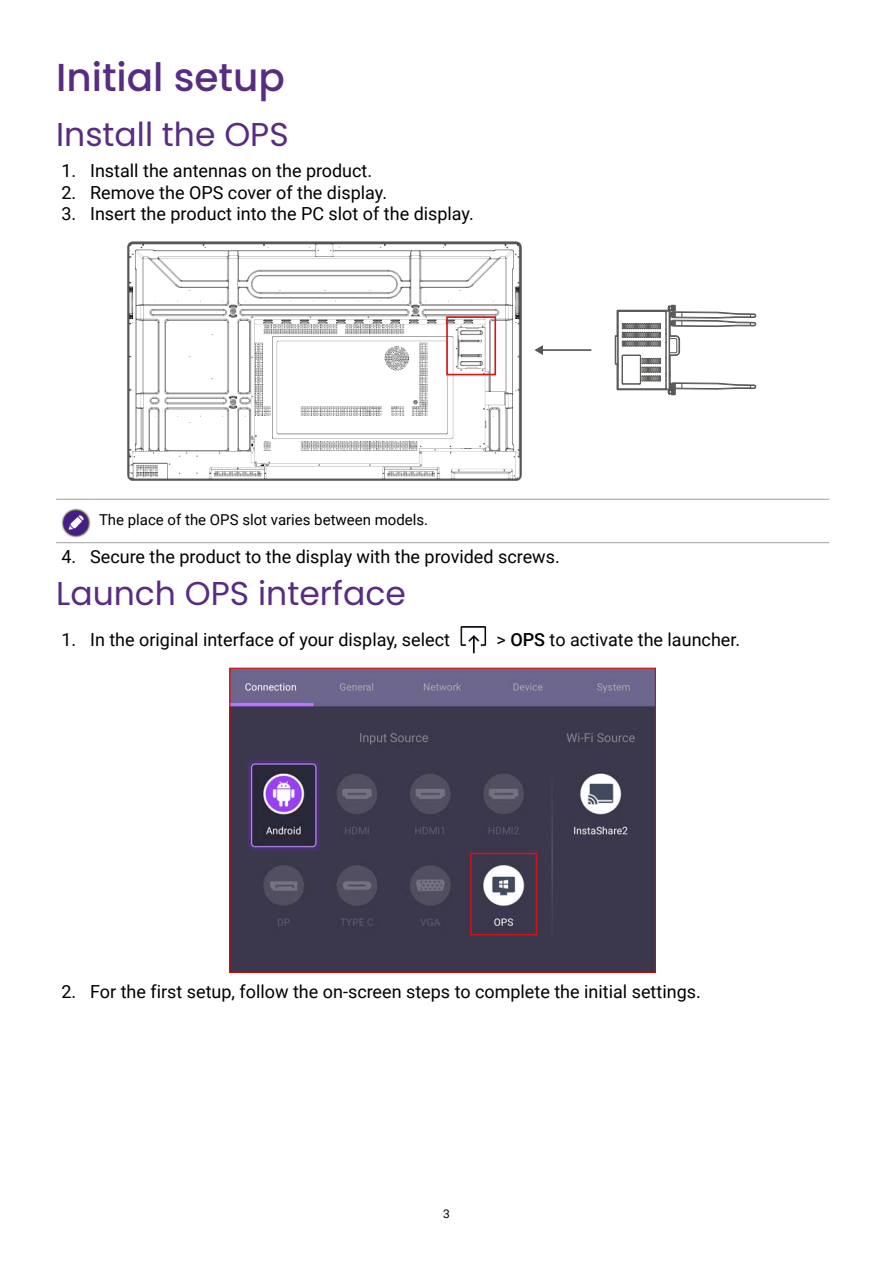
<style>
.page{position:relative;width:893px;height:1263px;background:#fff}
.page>*{position:absolute;margin:0;border:0;box-sizing:border-box;transform-origin:0 0}
.t1{font:500 39px "Poppins";color:#572c82}
.t2{font:33px "Poppins";color:#572c82}
.t3{font:18px "Roboto";color:#000}
.t4{font:15px "Roboto";color:#000}
.t5{font:12px "Roboto";color:#000}
.s1{font-weight:500}
</style>
<div class="page">
<img style="left:128px;top:241px;width:393px;height:239px">
<hr style="left:541px;top:349px;width:50px;height:2px;background:#595857">
<svg style="left:534px;top:345px;width:9px;height:10px"></svg>
<div style="left:446px;top:316px;width:50px;height:59px;border:2px solid #d71718"></div>
<svg style="left:615px;top:305px;width:141px;height:90px"></svg>
<svg style="left:56px;top:499px;width:773px;height:44px"></svg>
<img style="left:460px;top:626px;width:27px;height:28px">
<img style="left:232px;top:670px;width:421px;height:300px">
<div style="left:470px;top:853px;width:67px;height:82px;border:2px solid #d0121b"></div>
<h1 class="t1" style="left:56px;top:55px;width:230px">Initial setup</h1>
<h2 class="t2" style="left:56px;top:115px;width:234px">Install the OPS</h2>
<p class="t3" style="left:61px;top:158px;width:312px">1. Install the antennas on the product.</p>
<p class="t3" style="left:61px;top:180px;width:327px">2. Remove the OPS cover of the display.</p>
<p class="t3" style="left:61px;top:201px;width:414px">3. Insert the product into the PC slot of the display.</p>
<p class="t4" style="left:99px;top:509px;width:331px">The place of the OPS slot varies between models.</p>
<p class="t3" style="left:61px;top:544px;width:500px">4. Secure the product to the display with the provided screws.</p>
<h2 class="t2" style="left:56px;top:575px;width:351px">Launch OPS interface</h2>
<p class="t3" style="left:61px;top:626px;width:390px">1. In the original interface of your display, select</p>
<p class="t3" style="left:496px;top:626px;width:245px">&gt; <span class="s1">OPS</span> to activate the launcher.</p>
<p class="t3" style="left:61px;top:979px;width:641px">2. For the first setup, follow the on-screen steps to complete the initial settings.</p>
<p class="t5" style="left:443px;top:1205px;width:8px">3</p>
</div>
